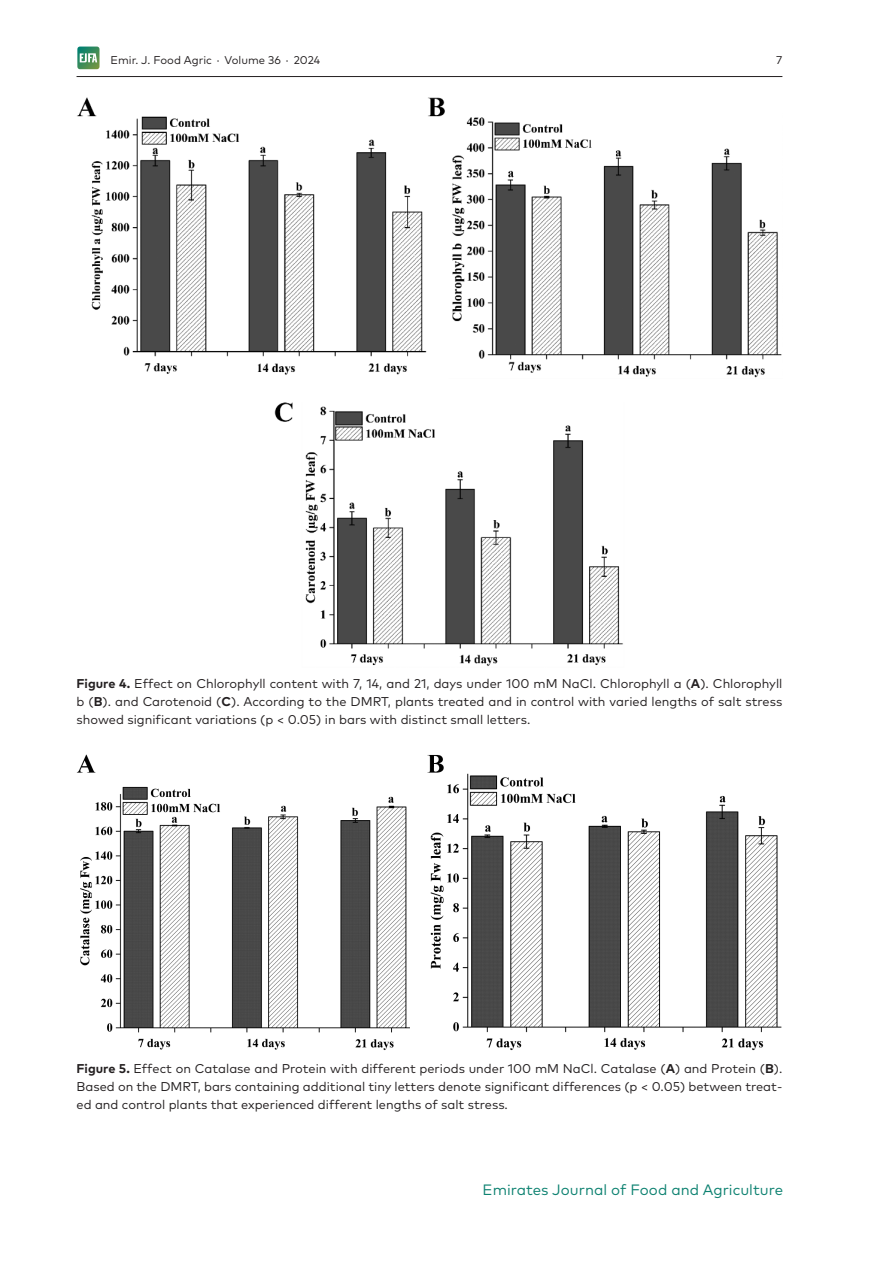
<style>
.page{position:relative;width:893px;height:1263px;background:#fff}
.page>*{position:absolute;margin:0;border:0;box-sizing:border-box;transform-origin:0 0}
.t1{font:15px "FF Mark Pro";color:#0e8271}
.FIG{font:12.75px/18px "FF Mark Pro";color:#231f20;text-align:justify}
.t2{font:11.25px "FF Mark Pro";color:#231f20}
.s1{font-weight:700}
</style>
<div class="page">
<hr style="left:77px;top:76px;width:705px;height:1px;background:#231f20">
<svg style="left:77px;top:47px;width:23px;height:22px"></svg>
<svg style="left:80px;top:53px;width:17px;height:9px"></svg>
<img style="left:77px;top:98px;width:705px;height:568px">
<img style="left:77px;top:755px;width:705px;height:296px">
<p class="t2" style="left:111px;top:51px;width:211px">Emir. J. Food Agric ⋅ Volume 36 ⋅ 2024</p>
<p class="t2" style="left:776px;top:51px;width:8px">7</p>
<p class="FIG" style="left:77px;top:674px;width:707px"><span class="s1">Figure 4.</span> Effect on Chlorophyll content with 7, 14, and 21, days under 100 mM NaCl. Chlorophyll a (<span class="s1">A</span>). Chlorophyll b (<span class="s1">B</span>). and Carotenoid (<span class="s1">C</span>). According to the DMRT, plants treated and in control with varied lengths of salt stress showed significant variations (p &lt; 0.05) in bars with distinct small letters.</p>
<p class="FIG" style="left:77px;top:1058px;width:707px"><span class="s1">Figure 5.</span> Effect on Catalase and Protein with different periods under 100 mM NaCl. Catalase (<span class="s1">A</span>) and Protein (<span class="s1">B</span>).<br>Based on the DMRT, bars containing additional tiny letters denote significant differences (p &lt; 0.05) between treat&shy;ed and control plants that experienced different lengths of salt stress.</p>
<p class="t1" style="left:483px;top:1178px;width:302px">Emirates Journal of Food and Agriculture</p>
</div>
